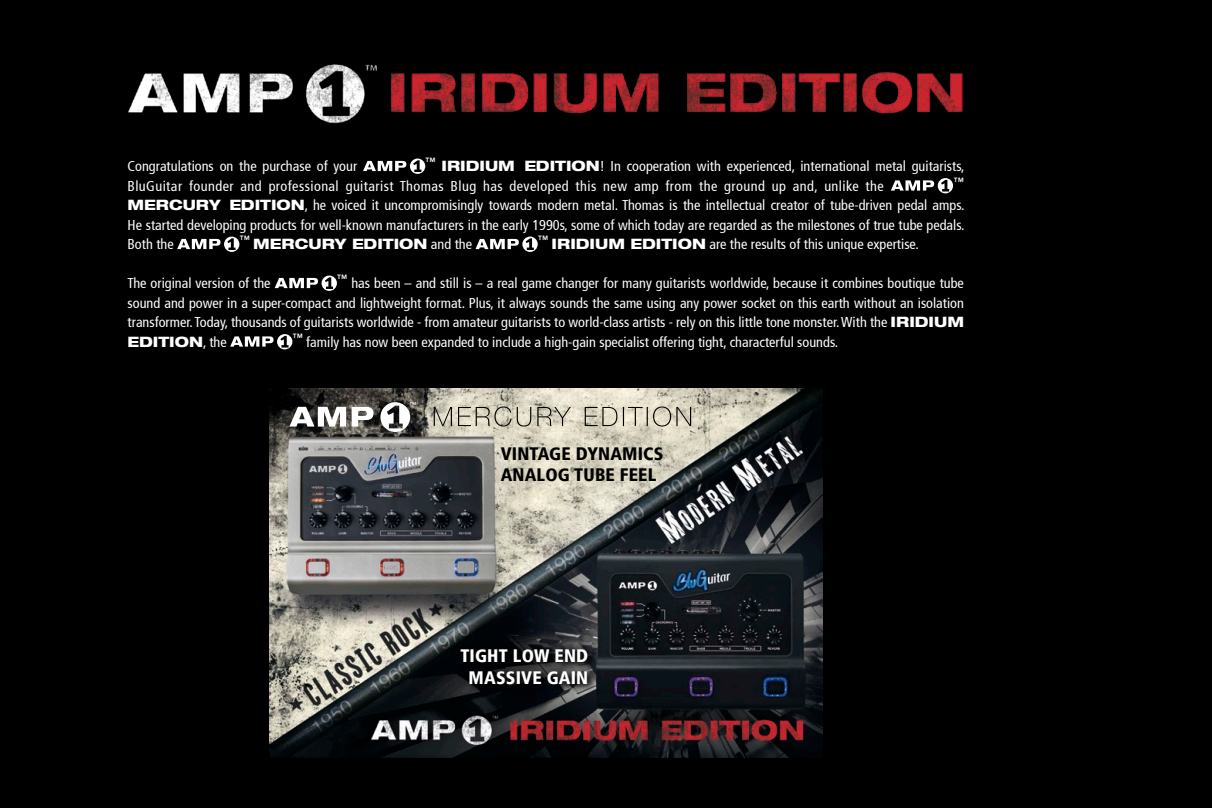
<style>
.page{position:relative;width:1212px;height:808px;background:#000}
.page>*{position:absolute;margin:0;border:0;box-sizing:border-box;transform-origin:0 0}
.t1{font:900 condensed 18px "Frutiger 77";letter-spacing:.01em;color:#000}
.t2{font:900 condensed 18px "Frutiger 77";letter-spacing:.01em;color:#fff}
.t3{font:condensed 14.25px/19.5px "Frutiger 57";color:#fff;text-align:justify}
.t4{font:condensed 14.25px/19.5px "Frutiger 57";letter-spacing:.03em;color:#fff}
.t5{font:800 expanded 14.25px "Helvetica 83";color:#fff}
.t6{font:700 condensed 10.5px "Frutiger 67";color:#fff}
.s1{font-family:"Helvetica 83";font-weight:800;font-stretch:expanded}
.s2{font-family:"Frutiger 57";font-weight:400;font-stretch:condensed}
</style>
<div class="page">
<svg style="left:363px;top:159px;width:62px;height:15px"></svg>
<svg style="left:891px;top:178px;width:62px;height:15px"></svg>
<svg style="left:177px;top:237px;width:62px;height:15px"></svg>
<svg style="left:475px;top:237px;width:63px;height:15px"></svg>
<svg style="left:275px;top:276px;width:62px;height:15px"></svg>
<svg style="left:230px;top:334px;width:62px;height:15px"></svg>
<img style="left:114px;top:43px;width:850px;height:115px">
<img style="left:269px;top:389px;width:553px;height:369px">
<svg style="left:434px;top:406px;width:257px;height:20px;background:#bcb7a7"></svg>
<svg style="left:289px;top:402px;width:127px;height:30px"></svg>
<svg style="left:456px;top:642px;width:144px;height:52px;background:#17181a"></svg>
<p class="t4" style="left:128px;top:156px;width:838px;text-indent:298px"><sup>™</sup> <span class="s1">IRIDIUM EDITION</span>! In cooperation with experienced, international metal guitarists,<br>BluGuitar founder and professional guitarist Thomas Blug has developed this new amp from the ground up and, unlike the</p>
<p class="t3" style="left:128px;top:156px;width:231px">Congratulations on the purchase of your</p>
<p class="t6" style="left:953px;top:175px;width:12px">™</p>
<p class="t3" style="left:128px;top:195px;width:838px"><span class="s1">MERCURY EDITION</span>, he voiced it uncompromisingly towards modern metal. Thomas is the intellectual creator of tube-driven pedal amps.<br>He started developing products for well-known manufacturers in the early 1990s, some of which today are regarded as the milestones of true tube pedals.<br>Both the</p>
<p class="t5" style="left:239px;top:235px;width:234px"><sup>™</sup> MERCURY EDITION <span class="s2">and the</span></p>
<p class="t3" style="left:538px;top:234px;width:383px"><sup>™</sup> <span class="s1">IRIDIUM EDITION</span> are the results of this unique expertise.</p>
<p class="t3" style="left:128px;top:273px;width:145px">The original version of the</p>
<p class="t3" style="left:128px;top:273px;width:838px;text-indent:209px"><sup>™</sup> has been – and still is – a real game changer for many guitarists worldwide, because it combines boutique tube sound and power in a super-compact and lightweight format. Plus, it always sounds the same using any power socket on this earth without an isolation transformer. Today, thousands of guitarists worldwide - from amateur guitarists to world-class artists - rely on this little tone monster. With the <span class="s1">IRIDIUM EDITION</span>, the</p>
<p class="t3" style="left:292px;top:332px;width:547px"><sup>™</sup> family has now been expanded to include a high-gain specialist offering tight, characterful sounds.</p>
<p class="t1" style="left:501px;top:442px;width:164px">VINTAGE DYNAMICS</p>
<p class="t1" style="left:501px;top:464px;width:157px">ANALOG TUBE FEEL</p>
<p class="t2" style="left:460px;top:645px;width:129px">TIGHT LOW END</p>
<p class="t2" style="left:469px;top:667px;width:121px">MASSIVE GAIN</p>
</div>
